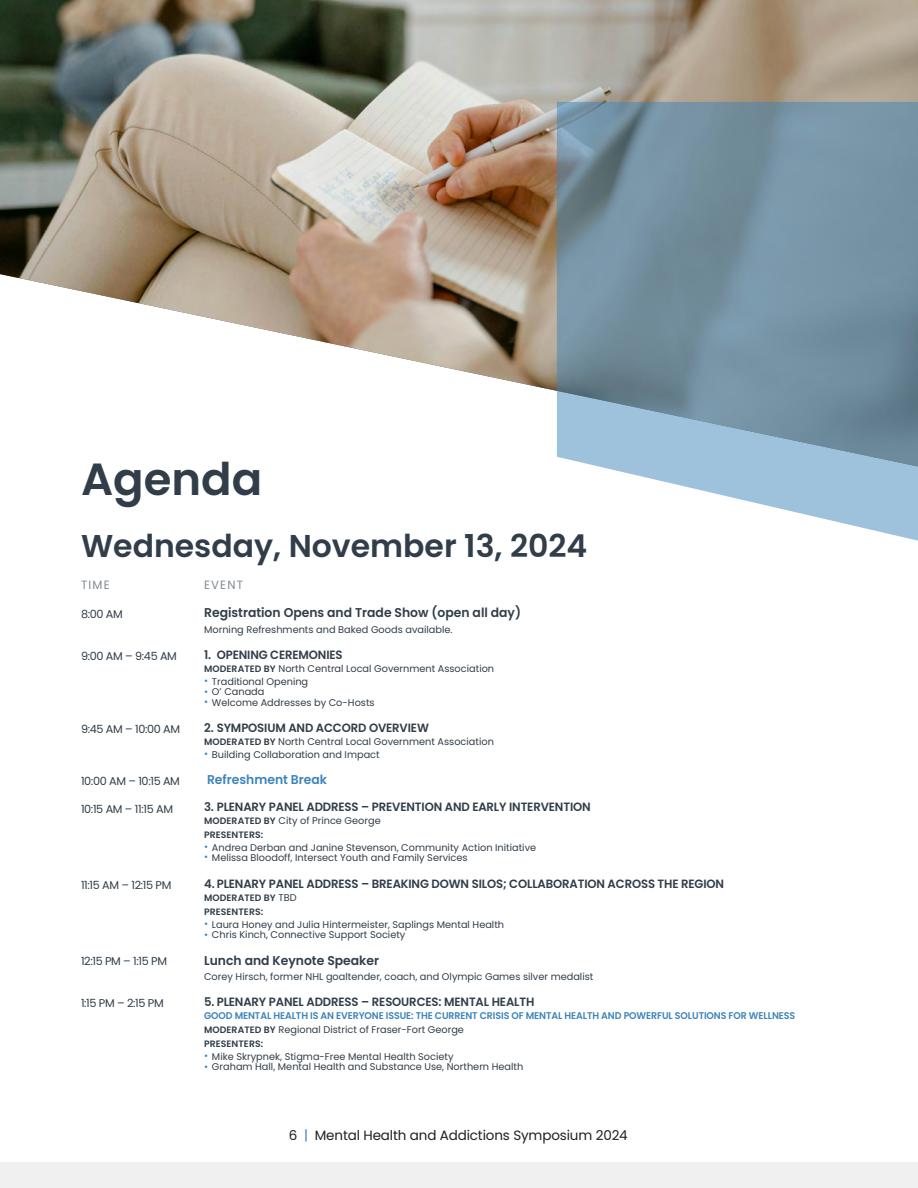
<style>
.page{position:relative;width:918px;height:1188px;background:#fff}
.page>*{position:absolute;margin:0;border:0;box-sizing:border-box;transform-origin:0 0}
.t1{font:600 45px "Poppins";color:#313d49}
.Event_Date{font:600 31.5px "Poppins";color:#313d49}
.t2{font:13.5px "Poppins";letter-spacing:-.01em;color:#231f20}
.Event_Title{font:600 12.75px "Poppins";color:#313d49}
.Event_Title-2{font:600 12.75px "Poppins";color:#3d84ba}
.t3{font:600 12px "Poppins";letter-spacing:-.01em;color:#313d49}
.Agenda_Header{font:12px "Poppins";letter-spacing:.1em;color:#838b92}
.Time{font:11.25px "Poppins";letter-spacing:-.03em;color:#313d49}
.Moderated_By___Presenter{font:9.75px "Poppins";color:#313d49}
.Panel_Session_Title{font:600 9.75px "Poppins";letter-spacing:-.01em;color:#3d84ba}
.Panel_Session_Title-2{font:9.75px "Poppins";color:#313d49}
.Agenda_Body{font:9.75px "Poppins";color:#313d49}
.Moderated_By___Presenter-2{font:600 9.3px "Poppins";letter-spacing:.01em;color:#313d49}
.s1{font-weight:600;font-size:9.3px}
.s2{color:#3d84ba}
.s3{font-weight:400;font-size:9.75px}
</style>
<div class="page">
<div style="left:0;top:1162px;width:918px;height:26px;background:#f0f0f0"></div>
<img style="left:0;top:0;width:918px;height:456px">
<svg style="left:557px;top:102px;width:361px;height:439px;background:#87a1b2"></svg>
<p class="t1" style="left:81px;top:453px;width:183px">Agenda</p>
<p class="Event_Date" style="left:81px;top:528px;width:508px">Wednesday, November 13, 2024</p>
<p class="Agenda_Header" style="left:81px;top:578px;width:30px">TIME</p>
<p class="Agenda_Header" style="left:204px;top:578px;width:40px">EVENT</p>
<p class="Time" style="left:81px;top:607px;width:43px">8:00 AM</p>
<p class="Event_Title" style="left:204px;top:606px;width:318px">Registration Opens and Trade Show (open all day)</p>
<p class="Agenda_Body" style="left:204px;top:624px;width:250px">Morning Refreshments and Baked Goods available.</p>
<p class="Time" style="left:81px;top:649px;width:98px">9:00 AM – 9:45 AM</p>
<p class="t3" style="left:204px;top:648px;width:140px">1. OPENING CEREMONIES</p>
<p class="Moderated_By___Presenter" style="left:204px;top:663px;width:292px"><span class="s1">MODERATED BY</span> North Central Local Government Association</p>
<p class="Moderated_By___Presenter" style="left:204px;top:676px;width:106px"><span class="s2">•</span> Traditional Opening</p>
<p class="Moderated_By___Presenter" style="left:204px;top:686px;width:62px"><span class="s2">•</span> O’ Canada</p>
<p class="Moderated_By___Presenter" style="left:204px;top:697px;width:172px"><span class="s2">•</span> Welcome Addresses by Co-Hosts</p>
<p class="Time" style="left:81px;top:722px;width:101px">9:45 AM – 10:00 AM</p>
<p class="t3" style="left:204px;top:720px;width:226px">2. SYMPOSIUM AND ACCORD OVERVIEW</p>
<p class="Moderated_By___Presenter" style="left:204px;top:736px;width:291px"><span class="s1">MODERATED BY</span> North Central Local Government Association</p>
<p class="Moderated_By___Presenter" style="left:204px;top:749px;width:177px"><span class="s2">•</span> Building Collaboration and Impact</p>
<p class="Time" style="left:81px;top:774px;width:101px">10:00 AM – 10:15 AM</p>
<p class="Event_Title-2" style="left:207px;top:773px;width:122px">Refreshment Break</p>
<p class="Time" style="left:81px;top:802px;width:94px">10:15 AM – 11:15 AM</p>
<p class="t3" style="left:204px;top:799px;width:388px">3. PLENARY PANEL ADDRESS – PREVENTION AND EARLY INTERVENTION</p>
<p class="Moderated_By___Presenter" style="left:204px;top:815px;width:178px"><span class="s1">MODERATED BY</span> City of Prince George</p>
<p class="Moderated_By___Presenter-2" style="left:204px;top:829px;width:61px">PRESENTERS:</p>
<p class="Moderated_By___Presenter" style="left:204px;top:842px;width:334px"><span class="s2">•</span> Andrea Derban and Janine Stevenson, Community Action Initiative</p>
<p class="Moderated_By___Presenter" style="left:204px;top:852px;width:265px"><span class="s2">•</span> Melissa Bloodoff, Intersect Youth and Family Services</p>
<p class="Time" style="left:81px;top:878px;width:92px">11:15 AM – 12:15 PM</p>
<p class="t3" style="left:204px;top:877px;width:522px">4. PLENARY PANEL ADDRESS – BREAKING DOWN SILOS; COLLABORATION ACROSS THE REGION</p>
<p class="Moderated_By___Presenter-2" style="left:204px;top:892px;width:94px">MODERATED BY <span class="s3">TBD</span></p>
<p class="Moderated_By___Presenter-2" style="left:204px;top:906px;width:61px">PRESENTERS:</p>
<p class="Moderated_By___Presenter" style="left:204px;top:919px;width:302px"><span class="s2">•</span> Laura Honey and Julia Hintermeister, Saplings Mental Health</p>
<p class="Moderated_By___Presenter" style="left:204px;top:929px;width:203px"><span class="s2">•</span> Chris Kinch, Connective Support Society</p>
<p class="Time" style="left:81px;top:955px;width:88px">12:15 PM – 1:15 PM</p>
<p class="Event_Title" style="left:204px;top:953px;width:177px">Lunch and Keynote Speaker</p>
<p class="Moderated_By___Presenter" style="left:204px;top:971px;width:391px">Corey Hirsch, former NHL goaltender, coach, and Olympic Games silver medalist</p>
<p class="Time" style="left:81px;top:996px;width:84px">1:15 PM – 2:15 PM</p>
<p class="t3" style="left:204px;top:995px;width:332px">5. PLENARY PANEL ADDRESS – RESOURCES: MENTAL HEALTH</p>
<p class="Panel_Session_Title" style="left:204px;top:1010px;width:593px">GOOD MENTAL HEALTH IS AN EVERYONE ISSUE: THE CURRENT CRISIS OF MENTAL HEALTH AND POWERFUL SOLUTIONS FOR WELLNESS</p>
<p class="Panel_Session_Title-2" style="left:204px;top:1024px;width:261px"><span class="s1">MODERATED BY</span> Regional District of Fraser-Fort George</p>
<p class="Moderated_By___Presenter-2" style="left:204px;top:1038px;width:61px">PRESENTERS:</p>
<p class="Moderated_By___Presenter" style="left:204px;top:1051px;width:251px"><span class="s2">•</span> Mike Skrypnek, Stigma-Free Mental Health Society</p>
<p class="Moderated_By___Presenter" style="left:204px;top:1061px;width:321px"><span class="s2">•</span> Graham Hall, Mental Health and Substance Use, Northern Health</p>
<h3 class="t2" style="left:289px;top:1127px;width:341px">6 <span class="s2">|</span> Mental Health and Addictions Symposium 2024</h3>
</div>
